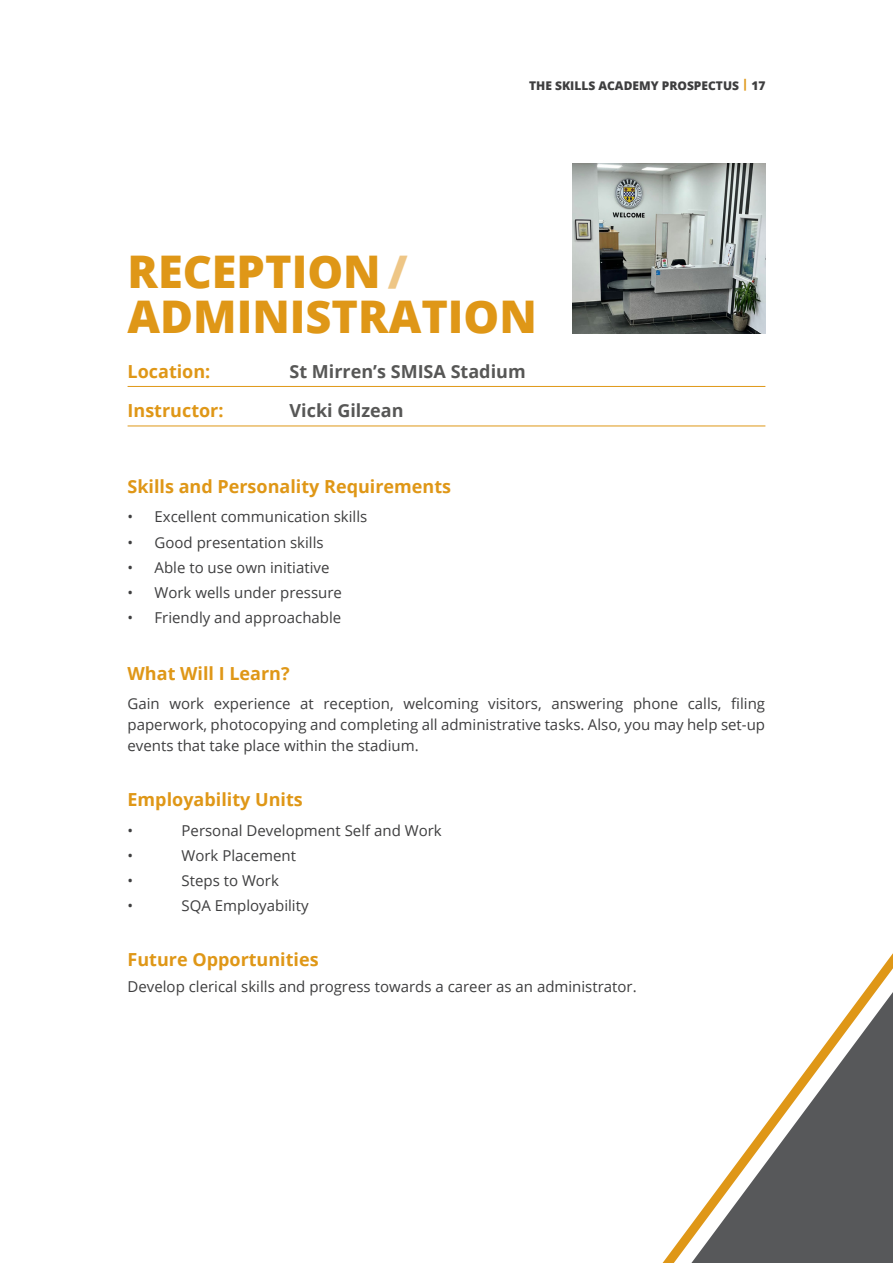
<style>
.page{position:relative;width:893px;height:1263px;background:#fff}
.page>*{position:absolute;margin:0;border:0;box-sizing:border-box;transform-origin:0 0}
.t1{font:800 45px/45px "Open Sans";color:#df9717}
.SubHead{font:700 18px "Open Sans";color:#df9717}
.Paragraph_Style_3{font:700 18px "Open Sans";color:#575756}
.Paragraph_Style_3-2{font:700 18px "Open Sans";color:#df9717}
.BODY_COPY{font:700 18px "Open Sans";color:#df9717}
.BODY_COPY-2{font:15px/21px "Open Sans";color:#3e3e3f;text-align:justify}
.t2{font:800 12px "Open Sans";color:#3e3e3f}
.s1{color:#df9717}
.s2{color:#eec686}
</style>
<div class="page">
<img style="left:572px;top:164px;width:193px;height:170px">
<hr style="left:128px;top:386px;width:637px;height:1px;background:#df9717">
<hr style="left:128px;top:426px;width:637px;height:1px;background:#df9717">
<svg style="left:691px;top:992px;width:202px;height:271px"></svg>
<p class="t2" style="left:529px;top:76px;width:238px">THE SKILLS ACADEMY PROSPECTUS <span class="s1">|</span> 17</p>
<p class="t1" style="left:128px;top:247px;width:411px">RECEPTION <span class="s2">/<br></span>ADMINISTRATION</p>
<p class="Paragraph_Style_3-2" style="left:128px;top:358px;width:84px">Location:</p>
<p class="Paragraph_Style_3" style="left:290px;top:358px;width:238px">St Mirren’s SMISA Stadium</p>
<p class="Paragraph_Style_3-2" style="left:128px;top:398px;width:98px">Instructor:</p>
<p class="Paragraph_Style_3" style="left:290px;top:398px;width:115px">Vicki Gilzean</p>
<p class="SubHead" style="left:128px;top:474px;width:325px">Skills and Personality Requirements</p>
<p class="BODY_COPY-2" style="left:128px;top:506px;width:241px">• Excellent communication skills</p>
<p class="BODY_COPY-2" style="left:128px;top:531px;width:198px">• Good presentation skills</p>
<p class="BODY_COPY-2" style="left:128px;top:557px;width:203px">• Able to use own initiative</p>
<p class="BODY_COPY-2" style="left:128px;top:582px;width:216px">• Work wells under pressure</p>
<p class="BODY_COPY-2" style="left:128px;top:607px;width:215px">• Friendly and approachable</p>
<p class="SubHead" style="left:128px;top:660px;width:164px">What Will I Learn?</p>
<p class="BODY_COPY-2" style="left:128px;top:693px;width:639px">Gain work experience at reception, welcoming visitors, answering phone calls, filing paperwork, photocopying and completing all administrative tasks. Also, you may help set-up events that take place within the stadium.</p>
<p class="SubHead" style="left:128px;top:787px;width:177px">Employability Units</p>
<p class="BODY_COPY-2" style="left:128px;top:819px;width:7px">•</p>
<p class="BODY_COPY-2" style="left:182px;top:819px;width:262px">Personal Development Self and Work</p>
<p class="BODY_COPY-2" style="left:128px;top:845px;width:7px">•</p>
<p class="BODY_COPY-2" style="left:182px;top:845px;width:116px">Work Placement</p>
<p class="BODY_COPY-2" style="left:128px;top:870px;width:7px">•</p>
<p class="BODY_COPY-2" style="left:182px;top:870px;width:99px">Steps to Work</p>
<p class="BODY_COPY-2" style="left:128px;top:895px;width:7px">•</p>
<p class="BODY_COPY-2" style="left:182px;top:895px;width:128px">SQA Employability</p>
<p class="BODY_COPY" style="left:128px;top:947px;width:193px">Future Opportunities</p>
<p class="BODY_COPY-2" style="left:128px;top:975px;width:511px">Develop clerical skills and progress towards a career as an administrator.</p>
</div>
